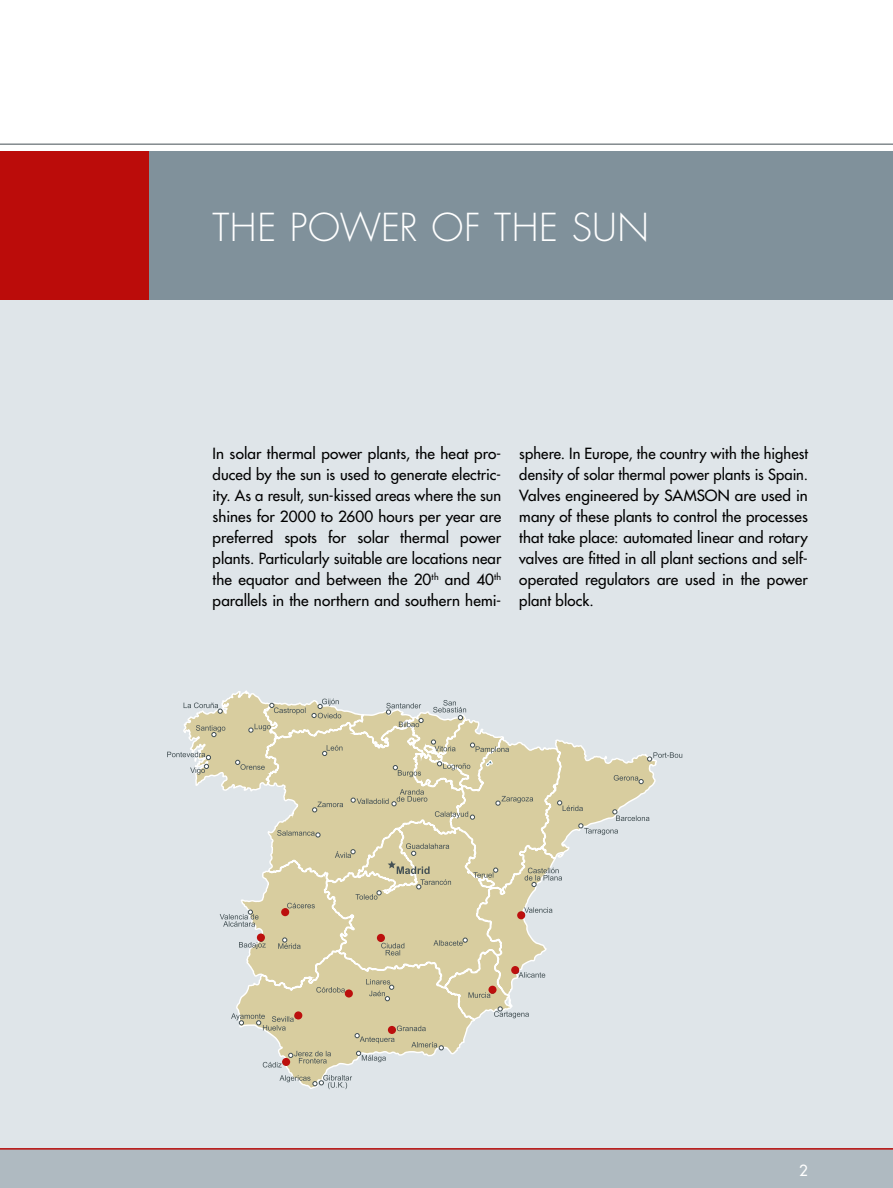
<style>
.page{position:relative;width:893px;height:1188px;background:#fff}
.page>*{position:absolute;margin:0;border:0;box-sizing:border-box;transform-origin:0 0}
.t1{font:300 37.5px "Futura";letter-spacing:.015em;color:#fff}
.t2{font:15px/21px "Futura";letter-spacing:.005em;color:#000;text-align:justify}
.t3{font:15px "Futura";color:#fff}
</style>
<div class="page">
<div style="left:0;top:151px;width:893px;height:1037px;background:#dfe5e9"></div>
<div style="left:0;top:151px;width:893px;height:149px;background:#80919b"></div>
<div style="left:0;top:1149px;width:893px;height:39px;background:#afbac1"></div>
<hr style="left:0;top:1148px;width:893px;height:2px;background:#bb0c0a">
<div style="left:0;top:151px;width:149px;height:149px;background:#bb0c0a"></div>
<hr style="left:0;top:144px;width:893px;height:1px;background:#434f55">
<svg style="left:183px;top:690px;width:474px;height:385px"></svg>
<svg style="left:487px;top:761px;width:5px;height:4px"></svg>
<svg style="left:468px;top:989px;width:27px;height:9px"></svg>
<svg style="left:494px;top:1006px;width:35px;height:12px"></svg>
<svg style="left:514px;top:969px;width:31px;height:9px"></svg>
<svg style="left:520px;top:907px;width:32px;height:10px"></svg>
<svg style="left:525px;top:868px;width:37px;height:19px"></svg>
<svg style="left:473px;top:868px;width:25px;height:10px"></svg>
<svg style="left:557px;top:800px;width:92px;height:35px"></svg>
<svg style="left:614px;top:775px;width:30px;height:9px"></svg>
<svg style="left:647px;top:752px;width:35px;height:9px"></svg>
<svg style="left:495px;top:796px;width:38px;height:10px"></svg>
<svg style="left:435px;top:811px;width:40px;height:9px"></svg>
<svg style="left:470px;top:743px;width:39px;height:10px"></svg>
<svg style="left:431px;top:740px;width:24px;height:11px"></svg>
<svg style="left:388px;top:843px;width:63px;height:46px;background:#cbc39e"></svg>
<svg style="left:335px;top:849px;width:20px;height:9px"></svg>
<svg style="left:277px;top:830px;width:43px;height:7px"></svg>
<svg style="left:312px;top:802px;width:31px;height:10px"></svg>
<svg style="left:322px;top:745px;width:20px;height:11px"></svg>
<svg style="left:351px;top:789px;width:76px;height:17px"></svg>
<svg style="left:393px;top:765px;width:28px;height:12px"></svg>
<svg style="left:437px;top:761px;width:33px;height:9px"></svg>
<svg style="left:386px;top:703px;width:38px;height:24px"></svg>
<svg style="left:433px;top:700px;width:33px;height:20px"></svg>
<svg style="left:312px;top:699px;width:29px;height:19px"></svg>
<svg style="left:269px;top:703px;width:37px;height:12px"></svg>
<svg style="left:248px;top:724px;width:23px;height:9px"></svg>
<svg style="left:235px;top:760px;width:30px;height:10px"></svg>
<svg style="left:196px;top:725px;width:29px;height:12px"></svg>
<svg style="left:184px;top:703px;width:39px;height:11px"></svg>
<svg style="left:167px;top:752px;width:44px;height:23px"></svg>
<svg style="left:355px;top:890px;width:27px;height:10px"></svg>
<svg style="left:283px;top:903px;width:32px;height:10px"></svg>
<svg style="left:278px;top:938px;width:23px;height:11px"></svg>
<svg style="left:239px;top:937px;width:27px;height:12px"></svg>
<svg style="left:220px;top:910px;width:39px;height:17px"></svg>
<svg style="left:378px;top:937px;width:26px;height:19px"></svg>
<svg style="left:366px;top:979px;width:28px;height:22px"></svg>
<svg style="left:316px;top:987px;width:34px;height:9px"></svg>
<svg style="left:231px;top:1013px;width:69px;height:18px"></svg>
<svg style="left:263px;top:1051px;width:68px;height:17px"></svg>
<svg style="left:279px;top:1075px;width:73px;height:14px"></svg>
<svg style="left:355px;top:1026px;width:89px;height:36px"></svg>
<svg style="left:433px;top:938px;width:35px;height:8px"></svg>
<div style="left:282px;top:1058px;width:8px;height:8px;background:#bc0f0d;border-radius:50%"></div>
<div style="left:294px;top:1011px;width:8px;height:8px;background:#bc0f0d;border-radius:50%"></div>
<div style="left:345px;top:989px;width:8px;height:9px;background:#bc0f0d;border-radius:50%"></div>
<div style="left:388px;top:1026px;width:8px;height:8px;background:#bc0f0d;border-radius:50%"></div>
<div style="left:488px;top:986px;width:9px;height:8px;background:#bc0f0d;border-radius:50%"></div>
<div style="left:511px;top:966px;width:8px;height:8px;background:#bc0f0d;border-radius:50%"></div>
<div style="left:517px;top:911px;width:8px;height:8px;background:#bc0f0d;border-radius:50%"></div>
<div style="left:377px;top:934px;width:8px;height:8px;background:#bc0f0d;border-radius:50%"></div>
<div style="left:281px;top:908px;width:8px;height:8px;background:#bc0f0d;border-radius:50%"></div>
<div style="left:257px;top:933px;width:8px;height:9px;background:#bc0f0d;border-radius:50%"></div>
<h1 class="t1" style="left:213px;top:203px;width:438px">THE POWER OF THE SUN</h1>
<p class="t2" style="left:213px;top:443px;width:290px">In solar thermal power plants, the heat pro&shy;duced by the sun is used to generate electric&shy;ity. As a result, sun-kissed areas where the sun shines for 2000 to 2600 hours per year are preferred spots for solar thermal power plants. Particularly suitable are locations near the equator and between the 20<sup>th</sup> and 40<sup>th </sup>parallels in the northern and southern hemi-</p>
<p class="t2" style="left:519px;top:443px;width:290px">sphere. In Europe, the country with the highest density of solar thermal power plants is Spain.<br>Valves engineered by SAMSON are used in many of these plants to control the processes that take place: automated linear and rotary valves are fitted in all plant sections and self&shy;operated regulators are used in the power plant block.</p>
<p class="t3" style="left:799px;top:1161px;width:10px">2</p>
</div>
